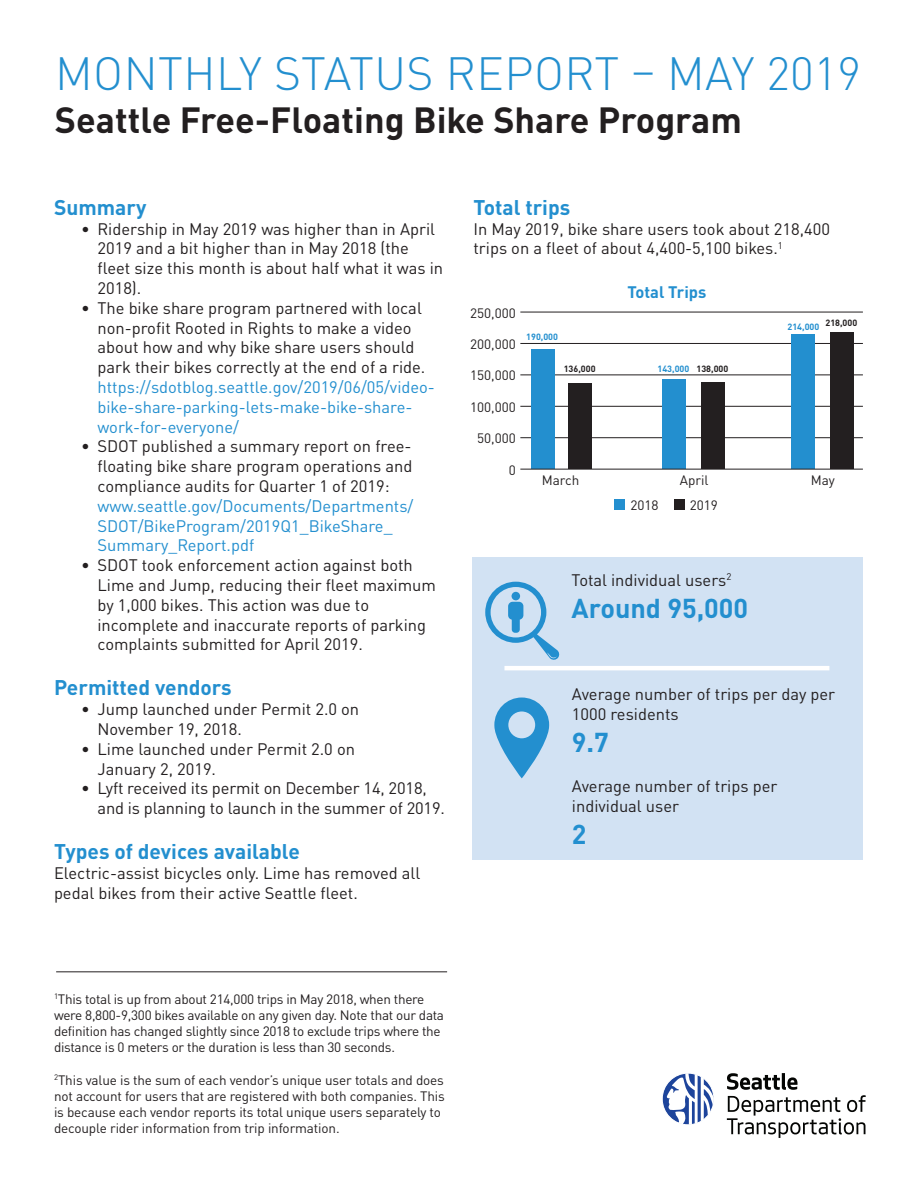
<style>
.page{position:relative;width:918px;height:1188px;background:#fff}
.page>*{position:absolute;margin:0;border:0;box-sizing:border-box;transform-origin:0 0}
.t1{font:300 46.05px "DIN Pro";letter-spacing:.01em;color:#238fcf}
.t2{font:700 36px "DIN Pro";color:#231f20}
.t3{font:700 27px "DIN Pro";color:#238fcf}
.t4{font:700 21px "DIN Pro";color:#238fcf}
.t5{font:16.5px/19.8px "DIN Pro";color:#231f20}
.t6{font:700 16.5px "DIN Pro";color:#238fcf}
.t7{font:13.5px/16.2px "DIN Pro";letter-spacing:-.02em;color:#231f20}
.t8{font:700 9px "DIN Pro";color:#238fcf}
.t9{font:700 9px "DIN Pro";color:#231f20}
.s1{color:#238fcf}
</style>
<div class="page">
<svg style="left:727px;top:1073px;width:139px;height:65px"></svg>
<svg style="left:662px;top:1073px;width:52px;height:52px"></svg>
<svg style="left:667px;top:1073px;width:47px;height:52px"></svg>
<div style="left:472px;top:557px;width:391px;height:303px;background:#d2e2f3"></div>
<svg style="left:485px;top:582px;width:75px;height:78px"></svg>
<hr style="left:504px;top:666px;width:325px;height:4px;background:#fff">
<svg style="left:494px;top:698px;width:55px;height:80px"></svg>
<hr style="left:56px;top:971px;width:391px;height:1px;background:#231f20">
<div style="left:615px;top:499px;width:10px;height:11px;background:#238fcf"></div>
<div style="left:674px;top:499px;width:10px;height:11px;background:#231f20"></div>
<hr style="left:520px;top:437px;width:343px;height:1px;background:#231f20">
<hr style="left:520px;top:406px;width:343px;height:1px;background:#231f20">
<hr style="left:520px;top:375px;width:343px;height:1px;background:#231f20">
<hr style="left:520px;top:343px;width:343px;height:1px;background:#231f20">
<hr style="left:520px;top:312px;width:343px;height:1px;background:#231f20">
<div style="left:830px;top:332px;width:24px;height:137px;background:#231f20"></div>
<div style="left:791px;top:335px;width:24px;height:134px;background:#238fcf"></div>
<div style="left:701px;top:382px;width:23px;height:87px;background:#231f20"></div>
<div style="left:662px;top:379px;width:24px;height:90px;background:#238fcf"></div>
<div style="left:568px;top:384px;width:24px;height:85px;background:#231f20"></div>
<div style="left:531px;top:350px;width:24px;height:119px;background:#238fcf"></div>
<hr style="left:520px;top:469px;width:343px;height:1px;background:#231f20">
<p class="t1" style="left:55px;top:38px;width:808px">MONTHLY STATUS REPORT – MAY 2019</p>
<p class="t2" style="left:55px;top:90px;width:689px">Seattle Free-Floating Bike Share Program</p>
<p class="t4" style="left:54px;top:190px;width:94px">Summary</p>
<p class="t5" style="left:98px;top:217px;width:347px;text-indent:-16px">• Ridership in May 2019 was higher than in April 2019 and a bit higher than in May 2018 (the fleet size this month is about half what it was in 2018).</p>
<p class="t5" style="left:98px;top:296px;width:339px;text-indent:-16px">• The bike share program partnered with local non-profit Rooted in Rights to make a video about how and why bike share users should park their bikes correctly at the end of a ride. <span class="s1">https://sdotblog.seattle.gov/2019/06/05/video&shy;bike-share-parking-lets-make-bike-share&shy;work-for-everyone/</span></p>
<p class="t5" style="left:98px;top:435px;width:317px;text-indent:-16px">• SDOT published a summary report on free&shy;floating bike share program operations and compliance audits for Quarter 1 of 2019: <span class="s1">www.seattle.gov/Documents/Departments/ SDOT/BikeProgram/2019Q1_BikeShare_ Summary_Report.pdf</span></p>
<p class="t5" style="left:98px;top:554px;width:340px;text-indent:-16px">• SDOT took enforcement action against both Lime and Jump, reducing their fleet maximum by 1,000 bikes. This action was due to incomplete and inaccurate reports of parking complaints submitted for April 2019.</p>
<p class="t4" style="left:54px;top:670px;width:179px">Permitted vendors</p>
<p class="t5" style="left:98px;top:698px;width:263px;text-indent:-16px">• Jump launched under Permit 2.0 on<br>November 19, 2018.</p>
<p class="t5" style="left:98px;top:737px;width:259px;text-indent:-16px">• Lime launched under Permit 2.0 on<br>January 2, 2019.</p>
<p class="t5" style="left:98px;top:777px;width:349px;text-indent:-16px">• Lyft received its permit on December 14, 2018, and is planning to launch in the summer of 2019.</p>
<p class="t4" style="left:54px;top:834px;width:248px">Types of devices available</p>
<p class="t5" style="left:54px;top:861px;width:368px">Electric-assist bicycles only. Lime has removed all pedal bikes from their active Seattle fleet.</p>
<p class="t4" style="left:473px;top:190px;width:98px">Total trips</p>
<p class="t5" style="left:473px;top:217px;width:358px">In May 2019, bike share users took about 218,400 trips on a fleet of about 4,400-5,100 bikes.<sup>1</sup></p>
<p class="t7" style="left:470px;top:303px;width:47px">250,000</p>
<p class="t7" style="left:470px;top:335px;width:47px">200,000</p>
<p class="t7" style="left:470px;top:366px;width:47px">150,000</p>
<p class="t7" style="left:470px;top:398px;width:47px">100,000</p>
<p class="t7" style="left:477px;top:429px;width:40px">50,000</p>
<p class="t7" style="left:509px;top:460px;width:9px">0</p>
<p class="t8" style="left:526px;top:329px;width:33px">190,000</p>
<p class="t9" style="left:564px;top:361px;width:33px">136,000</p>
<p class="t6" style="left:627px;top:278px;width:80px">Total Trips</p>
<p class="t8" style="left:658px;top:361px;width:33px">143,000</p>
<p class="t9" style="left:696px;top:361px;width:33px">138,000</p>
<p class="t9" style="left:825px;top:315px;width:33px">218,000</p>
<p class="t8" style="left:787px;top:319px;width:33px">214,000</p>
<p class="t7" style="left:542px;top:471px;width:39px">March</p>
<p class="t7" style="left:680px;top:471px;width:30px">April</p>
<p class="t7" style="left:811px;top:471px;width:26px">May</p>
<p class="t7" style="left:630px;top:496px;width:30px">2018</p>
<p class="t7" style="left:690px;top:496px;width:30px">2019</p>
<p class="t5" style="left:572px;top:568px;width:161px">Total individual users<sup>2</sup></p>
<p class="t3" style="left:572px;top:586px;width:178px">Around 95,000</p>
<p class="t5" style="left:572px;top:683px;width:265px">Average number of trips per day per<br>1000 residents</p>
<p class="t3" style="left:572px;top:720px;width:39px">9.7</p>
<p class="t5" style="left:572px;top:774px;width:207px">Average number of trips per individual user</p>
<p class="t3" style="left:572px;top:812px;width:16px">2</p>
<p class="t7" style="left:54px;top:989px;width:392px"><sup>1</sup>This total is up from about 214,000 trips in May 2018, when there were 8,800-9,300 bikes available on any given day. Note that our data definition has changed slightly since 2018 to exclude trips where the distance is 0 meters or the duration is less than 30 seconds.</p>
<p class="t7" style="left:54px;top:1070px;width:392px"><sup>2</sup>This value is the sum of each vendor’s unique user totals and does not account for users that are registered with both companies. This is because each vendor reports its total unique users separately to decouple rider information from trip information.</p>
</div>
